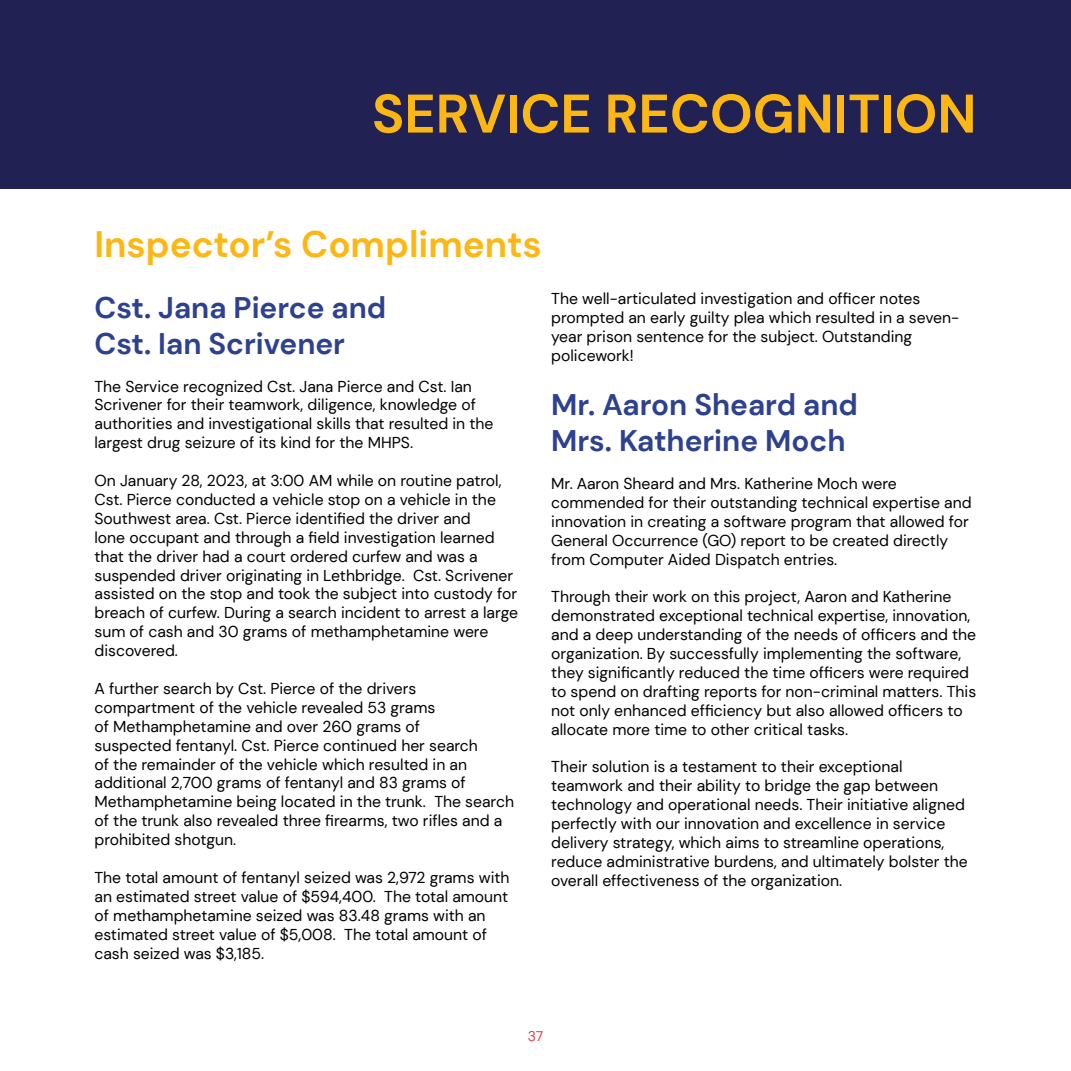
<style>
.page{position:relative;width:1071px;height:1071px;background:#fff}
.page>*{position:absolute;margin:0;border:0;box-sizing:border-box;transform-origin:0 0}
.t1{font:700 54.25px "DM Sans";color:#fcb715}
.t2{font:700 36.75px "DM Sans";color:#fcb715}
.t3{font:700 29.75px/35.7px "DM Sans";color:#2d418f}
.t4{font:15.75px/18.9px "DM Sans";color:#000}
.t5{font:14px "DM Sans";color:#df3f4d}
</style>
<div class="page">
<div style="left:0;top:0;width:1071px;height:189px;background:#212153"></div>
<h1 class="t1" style="left:372px;top:80px;width:606px">SERVICE RECOGNITION</h1>
<h2 class="t2" style="left:94px;top:221px;width:449px">Inspector’s Compliments</h2>
<h3 class="t3" style="left:94px;top:290px;width:293px">Cst. Jana Pierce and<br>Cst. Ian Scrivener</h3>
<p class="t4" style="left:94px;top:377px;width:401px">The Service recognized Cst. Jana Pierce and Cst. Ian Scrivener for their teamwork, diligence, knowledge of authorities and investigational skills that resulted in the largest drug seizure of its kind for the MHPS.</p>
<p class="t4" style="left:94px;top:471px;width:425px">On January 28, 2023, at 3:00 AM while on routine patrol, Cst. Pierce conducted a vehicle stop on a vehicle in the Southwest area. Cst. Pierce identified the driver and<br>lone occupant and through a field investigation learned that the driver had a court ordered curfew and was a suspended driver originating in Lethbridge. Cst. Scrivener assisted on the stop and took the subject into custody for breach of curfew. During a search incident to arrest a large sum of cash and 30 grams of methamphetamine were discovered.</p>
<p class="t4" style="left:94px;top:679px;width:421px">A further search by Cst. Pierce of the drivers compartment of the vehicle revealed 53 grams<br>of Methamphetamine and over 260 grams of<br>suspected fentanyl. Cst. Pierce continued her search<br>of the remainder of the vehicle which resulted in an additional 2,700 grams of fentanyl and 83 grams of Methamphetamine being located in the trunk. The search of the trunk also revealed three firearms, two rifles and a prohibited shotgun.</p>
<p class="t4" style="left:94px;top:868px;width:417px">The total amount of fentanyl seized was 2,972 grams with an estimated street value of $594,400. The total amount of methamphetamine seized was 83.48 grams with an estimated street value of $5,008. The total amount of cash seized was $3,185.</p>
<p class="t4" style="left:551px;top:289px;width:410px">The well-articulated investigation and officer notes prompted an early guilty plea which resulted in a seven&shy;year prison sentence for the subject. Outstanding policework!</p>
<h3 class="t3" style="left:551px;top:387px;width:308px">Mr. Aaron Sheard and<br>Mrs. Katherine Moch</h3>
<p class="t4" style="left:551px;top:474px;width:422px">Mr. Aaron Sheard and Mrs. Katherine Moch were commended for their outstanding technical expertise and innovation in creating a software program that allowed for General Occurrence (GO) report to be created directly from Computer Aided Dispatch entries.</p>
<p class="t4" style="left:551px;top:587px;width:426px">Through their work on this project, Aaron and Katherine demonstrated exceptional technical expertise, innovation, and a deep understanding of the needs of officers and the organization. By successfully implementing the software, they significantly reduced the time officers were required to spend on drafting reports for non-criminal matters. This not only enhanced efficiency but also allowed officers to allocate more time to other critical tasks.</p>
<p class="t4" style="left:551px;top:757px;width:418px">Their solution is a testament to their exceptional teamwork and their ability to bridge the gap between technology and operational needs. Their initiative aligned perfectly with our innovation and excellence in service delivery strategy, which aims to streamline operations, reduce administrative burdens, and ultimately bolster the overall effectiveness of the organization.</p>
<p class="t5" style="left:528px;top:1028px;width:17px">37</p>
</div>
